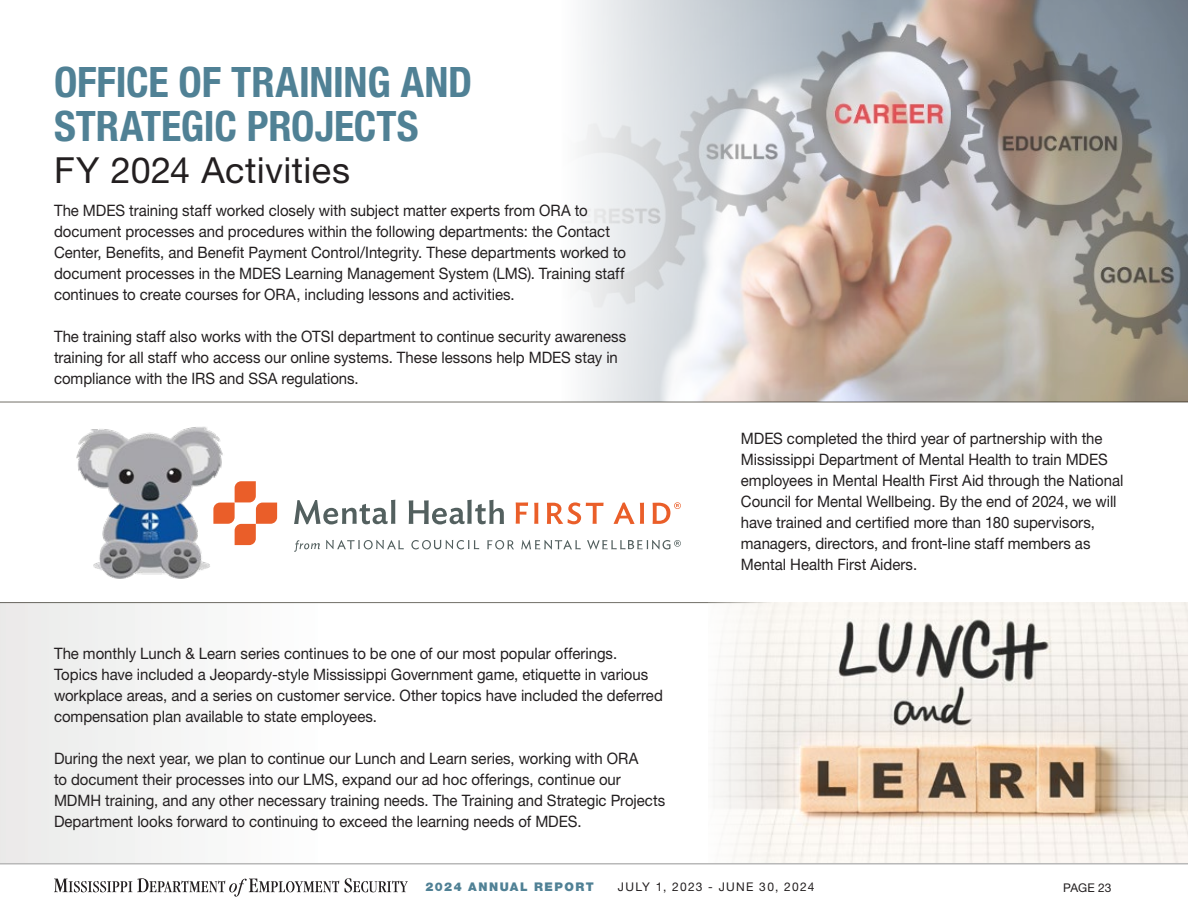
<style>
.page{position:relative;width:1188px;height:918px;background:#fff}
.page>*{position:absolute;margin:0;border:0;box-sizing:border-box;transform-origin:0 0}
._2019_MajorHeadings{font:700 condensed 42px/43.5px "Helvetica Neue LT Std";letter-spacing:-.005em;color:#508195}
._2019_SubSectionHeadings{font:36px "Helvetica Neue LT Std";letter-spacing:.01em;color:#231f20}
.Bodycopy_Throughout{font:15.75px/21px "Helvetica Neue LT Std";color:#231f20;scale:.95 1}
.t1{font:12px "Helvetica Neue LT Std";letter-spacing:.1em;color:#231f20}
.t2{font:900 12px "Helvetica Neue LT Std";letter-spacing:.125em;color:#508195}
</style>
<div class="page">
<div style="left:0;top:602px;width:672px;height:277px;background:linear-gradient(to right,#efefef,#fff)"></div>
<img style="left:526px;top:0;width:662px;height:402px">
<hr style="left:0;top:402px;width:1188px;height:1px;background:#727068">
<hr style="left:0;top:602px;width:1188px;height:1px;background:#727068">
<img style="left:76px;top:426px;width:147px;height:153px">
<svg style="left:213px;top:481px;width:64px;height:64px"></svg>
<svg style="left:516px;top:502px;width:12px;height:22px"></svg>
<svg style="left:534px;top:503px;width:4px;height:21px"></svg>
<svg style="left:547px;top:502px;width:57px;height:22px"></svg>
<svg style="left:614px;top:502px;width:30px;height:22px"></svg>
<svg style="left:653px;top:502px;width:28px;height:22px"></svg>
<svg style="left:294px;top:500px;width:101px;height:24px"></svg>
<svg style="left:409px;top:500px;width:95px;height:24px"></svg>
<svg style="left:294px;top:540px;width:26px;height:12px"></svg>
<svg style="left:487px;top:540px;width:27px;height:9px"></svg>
<svg style="left:326px;top:540px;width:78px;height:9px"></svg>
<svg style="left:411px;top:540px;width:68px;height:9px"></svg>
<svg style="left:521px;top:540px;width:60px;height:9px"></svg>
<svg style="left:587px;top:540px;width:94px;height:9px"></svg>
<img style="left:708px;top:603px;width:480px;height:260px">
<div style="left:0;top:863px;width:1188px;height:55px;background:#fff"></div>
<svg style="left:54px;top:878px;width:285px;height:19px"></svg>
<svg style="left:345px;top:878px;width:63px;height:14px"></svg>
<hr style="left:0;top:863px;width:1188px;height:1px;background:#969696">
<p class="_2019_MajorHeadings" style="left:54px;top:60px;width:420px">OFFICE OF TRAINING AND<br>STRATEGIC PROJECTS</p>
<p class="_2019_SubSectionHeadings" style="left:54px;top:148px;width:298px">FY 2024 Activities</p>
<p class="Bodycopy_Throughout" style="left:54px;top:200px;width:604px">The MDES training staff worked closely with subject matter experts from ORA to document processes and procedures within the following departments: the Contact Center, Benefits, and Benefit Payment Control/Integrity. These departments worked to document processes in the MDES Learning Management System (LMS). Training staff continues to create courses for ORA, including lessons and activities.</p>
<p class="Bodycopy_Throughout" style="left:54px;top:325px;width:604px">The training staff also works with the OTSI department to continue security awareness training for all staff who access our online systems. These lessons help MDES stay in compliance with the IRS and SSA regulations.</p>
<p class="Bodycopy_Throughout" style="left:54px;top:643px;width:643px">The monthly Lunch &amp; Learn series continues to be one of our most popular offerings.<br>Topics have included a Jeopardy-style Mississippi Government game, etiquette in various workplace areas, and a series on customer service. Other topics have included the deferred compensation plan available to state employees.</p>
<p class="Bodycopy_Throughout" style="left:54px;top:747px;width:645px">During the next year, we plan to continue our Lunch and Learn series, working with ORA<br>to document their processes into our LMS, expand our ad hoc offerings, continue our MDMH training, and any other necessary training needs. The Training and Strategic Projects Department looks forward to continuing to exceed the learning needs of MDES.</p>
<p class="Bodycopy_Throughout" style="left:741px;top:427px;width:404px">MDES completed the third year of partnership with the Mississippi Department of Mental Health to train MDES employees in Mental Health First Aid through the National Council for Mental Wellbeing. By the end of 2024, we will have trained and certified more than 180 supervisors, managers, directors, and front-line staff members as Mental Health First Aiders.</p>
<p class="t2" style="left:426px;top:879px;width:170px">2024 ANNUAL REPORT</p>
<p class="t1" style="left:618px;top:879px;width:198px">JULY 1, 2023 - JUNE 30, 2024</p>
<p class="t1" style="left:1063px;top:880px;width:50px">PAGE 23</p>
</div>
